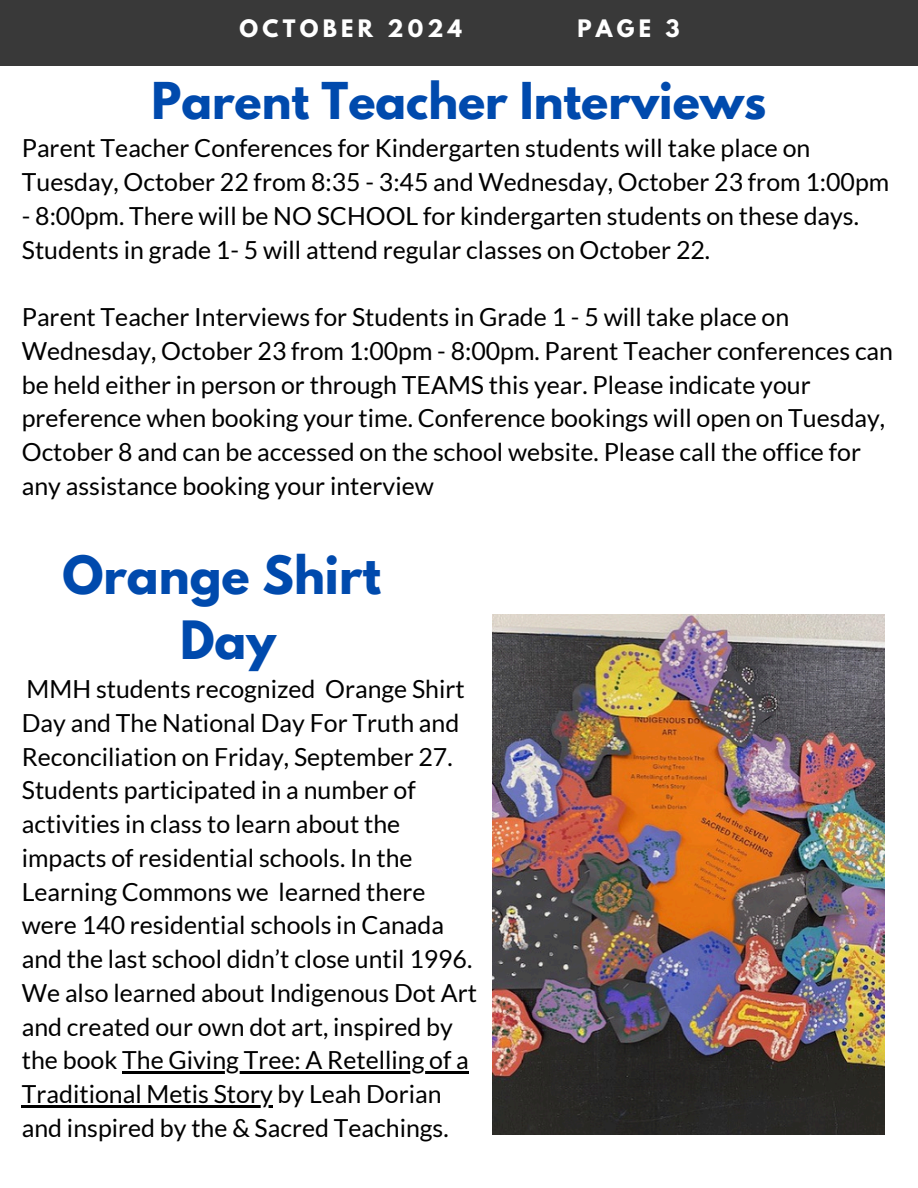
<style>
.page{position:relative;width:918px;height:1188px;background:#fff}
.page>*{position:absolute;margin:0;border:0;box-sizing:border-box;transform-origin:0 0}
.t1{font:700 46.8px/65.2px "League Spartan";color:#004aad;text-align:center}
.t2{font:700 45px "League Spartan";color:#004aad}
.t3{font:24.9px/33.8px "Lato";color:#000}
.t4{font:700 21.3px "League Spartan";letter-spacing:.2em;color:#fff}
</style>
<div class="page">
<div style="left:0;top:0;width:918px;height:66px;background:#393939"></div>
<img style="left:493px;top:614px;width:391px;height:521px">
<hr style="left:122px;top:1072px;width:347px;height:2px;background:#000">
<hr style="left:22px;top:1105px;width:251px;height:3px;background:#000">
<p class="t4" style="left:240px;top:18px;width:224px">OCTOBER 2024</p>
<p class="t4" style="left:577px;top:18px;width:104px">PAGE 3</p>
<h1 class="t2" style="left:152px;top:79px;width:616px">Parent Teacher Interviews</h1>
<h2 class="t3" style="left:22px;top:131px;width:869px">Parent Teacher Conferences for Kindergarten students will take place on<br>Tuesday, October 22 from 8:35 - 3:45 and Wednesday, October 23 from 1:00pm</h2>
<h2 class="t3" style="left:22px;top:198px;width:839px">- 8:00pm. There will be NO SCHOOL for kindergarten students on these days.<br>Students in grade 1- 5 will attend regular classes on October 22.</h2>
<p class="t3" style="left:22px;top:300px;width:873px">Parent Teacher Interviews for Students in Grade 1 - 5 will take place on Wednesday, October 23 from 1:00pm - 8:00pm. Parent Teacher conferences can be held either in person or through TEAMS this year. Please indicate your preference when booking your time. Conference bookings will open on Tuesday, October 8 and can be accessed on the school website. Please call the office for any assistance booking your interview</p>
<h1 class="t1" style="left:62px;top:548px;width:320px">Orange Shirt<br>Day</h1>
<h1 class="t3" style="left:22px;top:671px;width:457px">MMH students recognized Orange Shirt Day and The National Day For Truth and Reconciliation on Friday, September 27.<br>Students participated in a number of activities in class to learn about the impacts of residential schools. In the Learning Commons we learned there were 140 residential schools in Canada and the last school didn’t close until 1996.<br>We also learned about Indigenous Dot Art and created our own dot art, inspired by the book The Giving Tree: A Retelling of a</h1>
<h2 class="t3" style="left:22px;top:1076px;width:428px">Traditional Metis Story by Leah Dorian and inspired by the &amp; Sacred Teachings.</h2>
</div>
